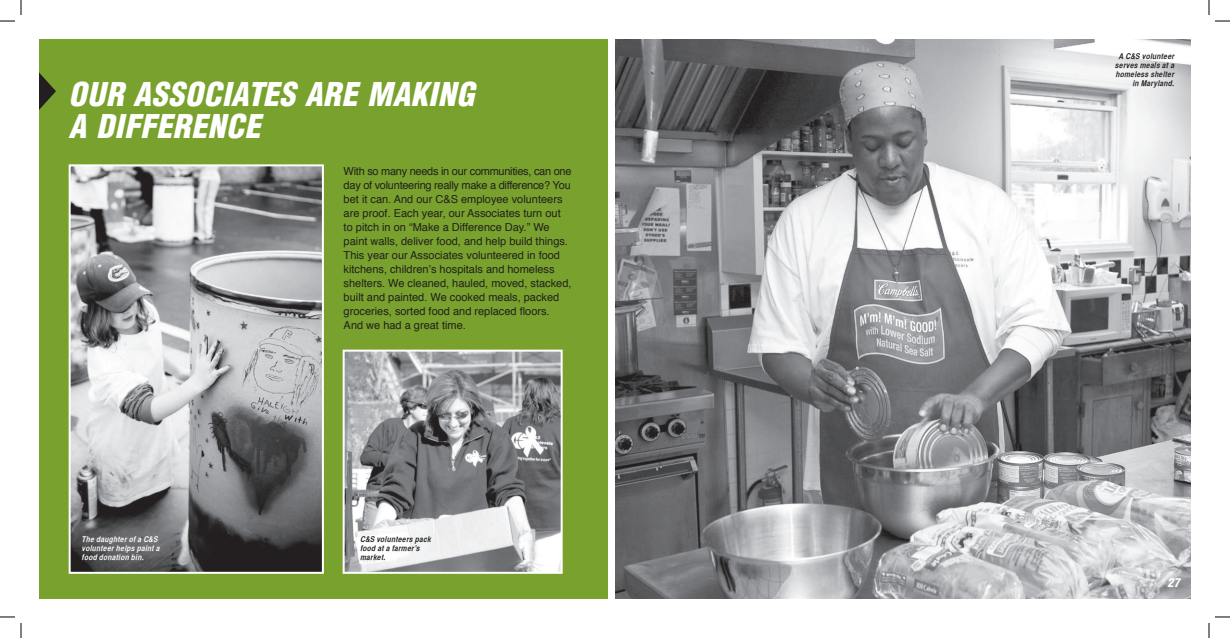
<style>
.page{position:relative;width:1230px;height:638px;background:#fff}
.page>*{position:absolute;margin:0;border:0;box-sizing:border-box;transform-origin:0 0}
.t1{font:italic 900 condensed 32px/32px "Helvetica";letter-spacing:.02em;color:#fff}
.t2{font:italic 900 condensed 12px "Helvetica";color:#fff}
.t3{font:11px/14px "Helvetica";color:#231f20}
.t4{font:italic 8px/9px "Helvetica CY Bold";letter-spacing:.04em;color:#231f20}
.t5{font:italic 8px/9px "Helvetica CY Bold";letter-spacing:.04em;color:#fff}
</style>
<div class="page">
<div style="left:39px;top:39px;width:570px;height:559px;background:#78a22d"></div>
<svg style="left:39px;top:72px;width:17px;height:38px"></svg>
<img style="left:72px;top:167px;width:249px;height:403px">
<div style="left:69px;top:164px;width:255px;height:409px;border:2px solid #fff"></div>
<img style="left:346px;top:352px;width:214px;height:218px">
<div style="left:343px;top:349px;width:220px;height:224px;border:2px solid #fff"></div>
<img style="left:615px;top:39px;width:576px;height:559px">
<svg style="left:0;top:0;width:22px;height:22px"></svg>
<svg style="left:0;top:616px;width:22px;height:21px"></svg>
<svg style="left:1208px;top:0;width:22px;height:22px"></svg>
<svg style="left:1208px;top:616px;width:22px;height:21px"></svg>
<h1 class="t1" style="left:69px;top:77px;width:407px">OUR ASSOCIATES ARE MAKING<br>A DIFFERENCE</h1>
<p class="t3" style="left:344px;top:164px;width:229px">With so many needs in our communities, can one day of volunteering really make a difference? You bet it can. And our C&amp;S employee volunteers are proof. Each year, our Associates turn out to pitch in on “Make a Difference Day.” We paint walls, deliver food, and help build things.<br>This year our Associates volunteered in food kitchens, children’s hospitals and homeless shelters. We cleaned, hauled, moved, stacked, built and painted. We cooked meals, packed groceries, sorted food and replaced floors.<br>And we had a great time.</p>
<p class="t5" style="left:82px;top:534px;width:79px">The daughter of a C&amp;S volunteer helps paint a food donation bin.</p>
<p class="t4" style="left:361px;top:534px;width:72px">C&amp;S volunteers pack food at a farmer’s market.</p>
<p class="t4" style="left:1116px;top:52px;width:61px;text-align:right">A C&amp;S volunteer serves meals at a homeless shelter in Maryland.</p>
<p class="t2" style="left:1167px;top:574px;width:14px">27</p>
</div>
